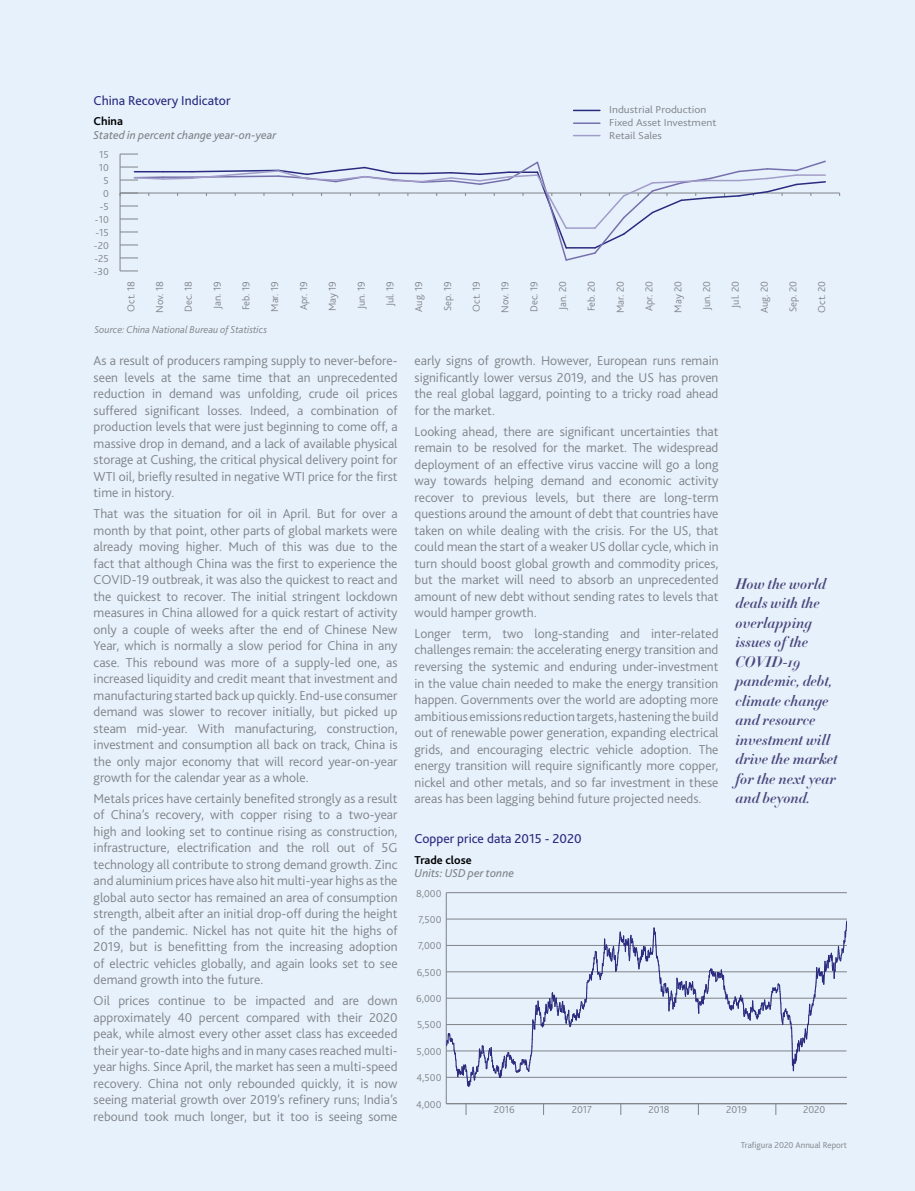
<style>
.page{position:relative;width:915px;height:1191px;background:#fff}
.page>*{position:absolute;margin:0;border:0;box-sizing:border-box;transform-origin:0 0}
.t1{font:italic 700 15px/19.5px "HTF Didot B16";color:#4a477c}
.t2{font:300 13.5px/16.5px "Bliss";color:#808387;text-align:justify}
.t3{font:13.5px "Bliss";color:#2a2a7e}
.t4{font:italic 12px "Bliss";color:#808387}
.t5{font:700 12px "Bliss";color:#000}
.t6{font:300 10.5px "Bliss";color:#808387}
.t7{font:300 10.5px/13.2px "Bliss";color:#808387;scale:1.11 1}
.t8{font:italic 300 10.5px "Bliss";color:#808387}
.t9{font:300 9px "Bliss";color:#808387}
</style>
<div class="page">
<div style="left:0;top:0;width:914px;height:1191px;background:#e6f1fc"></div>
<hr style="left:446px;top:892px;width:1px;height:211px;background:#808387">
<hr style="left:446px;top:1103px;width:400px;height:1px;background:#808387">
<hr style="left:446px;top:918px;width:400px;height:1px;background:#808387">
<hr style="left:446px;top:892px;width:400px;height:1px;background:#808387">
<svg style="left:446px;top:921px;width:400px;height:165px"></svg>
<hr style="left:120px;top:193px;width:719px;height:1px;background:#808387">
<hr style="left:120px;top:154px;width:1px;height:117px;background:#808387">
<svg style="left:120px;top:271px;width:18px;height:1px"></svg>
<hr style="left:573px;top:122px;width:26px;height:2px;background:#766fac">
<svg style="left:573px;top:110px;width:26px;height:1px"></svg>
<svg style="left:573px;top:135px;width:26px;height:1px"></svg>
<svg style="left:120px;top:154px;width:706px;height:108px"></svg>
<p class="t3" style="left:94px;top:92px;width:138px">China Recovery Indicator</p>
<p class="t5" style="left:94px;top:114px;width:31px">China</p>
<p class="t4" style="left:94px;top:128px;width:184px">Stated in percent change year-on-year</p>
<p class="t6" style="left:99px;top:148px;width:11px">15</p>
<p class="t6" style="left:99px;top:161px;width:12px">10</p>
<p class="t6" style="left:103px;top:174px;width:7px">5</p>
<p class="t6" style="left:103px;top:187px;width:7px">0</p>
<p class="t6" style="left:100px;top:200px;width:11px">-5</p>
<p class="t6" style="left:95px;top:213px;width:15px">-10</p>
<p class="t6" style="left:95px;top:226px;width:15px">-15</p>
<p class="t6" style="left:94px;top:239px;width:16px">-20</p>
<p class="t6" style="left:94px;top:252px;width:16px">-25</p>
<p class="t6" style="left:94px;top:265px;width:17px">-30</p>
<p class="t6" style="left:124px;top:312px;width:32px;rotate:-90deg">Oct. 18</p>
<p class="t6" style="left:153px;top:313px;width:33px;rotate:-90deg">Nov. 18</p>
<p class="t6" style="left:182px;top:312px;width:32px;rotate:-90deg">Dec. 18</p>
<p class="t6" style="left:211px;top:309px;width:29px;rotate:-90deg">Jan. 19</p>
<p class="t6" style="left:239px;top:310px;width:31px;rotate:-90deg">Feb. 19</p>
<p class="t6" style="left:268px;top:312px;width:32px;rotate:-90deg">Mar. 19</p>
<p class="t6" style="left:297px;top:310px;width:30px;rotate:-90deg">Apr. 19</p>
<p class="t6" style="left:326px;top:311px;width:32px;rotate:-90deg">May 19</p>
<p class="t6" style="left:354px;top:309px;width:30px;rotate:-90deg">Jun. 19</p>
<p class="t8" style="left:94px;top:323px;width:174px">Source: China National Bureau of Statistics</p>
<p class="t6" style="left:383px;top:306px;width:27px;rotate:-90deg">Jul. 19</p>
<p class="t2" style="left:94px;top:352px;width:305px">As a result of producers ramping supply to never-before&shy;seen levels at the same time that an unprecedented reduction in demand was unfolding, crude oil prices suffered significant losses. Indeed, a combination of production levels that were just beginning to come off, a massive drop in demand, and a lack of available physical storage at Cushing, the critical physical delivery point for WTI oil, briefly resulted in negative WTI price for the first time in history.</p>
<p class="t2" style="left:94px;top:505px;width:305px">That was the situation for oil in April. But for over a month by that point, other parts of global markets were already moving higher. Much of this was due to the fact that although China was the first to experience the COVID-19 outbreak, it was also the quickest to react and the quickest to recover. The initial stringent lockdown measures in China allowed for a quick restart of activity only a couple of weeks after the end of Chinese New Year, which is normally a slow period for China in any case. This rebound was more of a supply-led one, as increased liquidity and credit meant that investment and manufacturing started back up quickly. End-use consumer demand was slower to recover initially, but picked up steam mid-year. With manufacturing, construction, investment and consumption all back on track, China is the only major economy that will record year-on-year growth for the calendar year as a whole.</p>
<p class="t2" style="left:94px;top:790px;width:305px">Metals prices have certainly benefited strongly as a result of China’s recovery, with copper rising to a two-year high and looking set to continue rising as construction, infrastructure, electrification and the roll out of 5G technology all contribute to strong demand growth. Zinc and aluminium prices have also hit multi-year highs as the global auto sector has remained an area of consumption strength, albeit after an initial drop-off during the height of the pandemic. Nickel has not quite hit the highs of 2019, but is benefitting from the increasing adoption of electric vehicles globally, and again looks set to see demand growth into the future.</p>
<p class="t2" style="left:94px;top:992px;width:305px">Oil prices continue to be impacted and are down approximately 40 percent compared with their 2020 peak, while almost every other asset class has exceeded their year-to-date highs and in many cases reached multi&shy;year highs. Since April, the market has seen a multi-speed recovery. China not only rebounded quickly, it is now seeing material growth over 2019’s refinery runs; India’s rebound took much longer, but it too is seeing some</p>
<p class="t7" style="left:609px;top:103px;width:89px">Industrial Production</p>
<p class="t7" style="left:609px;top:116px;width:98px">Fixed Asset Investment<br>Retail Sales</p>
<p class="t6" style="left:412px;top:312px;width:32px;rotate:-90deg">Aug. 19</p>
<p class="t6" style="left:441px;top:311px;width:31px;rotate:-90deg">Sep. 19</p>
<p class="t6" style="left:469px;top:311px;width:32px;rotate:-90deg">Oct. 19</p>
<p class="t6" style="left:498px;top:313px;width:33px;rotate:-90deg">Nov. 19</p>
<p class="t6" style="left:527px;top:312px;width:32px;rotate:-90deg">Dec. 19</p>
<p class="t6" style="left:556px;top:310px;width:30px;rotate:-90deg">Jan. 20</p>
<p class="t6" style="left:584px;top:311px;width:32px;rotate:-90deg">Feb. 20</p>
<p class="t6" style="left:613px;top:313px;width:33px;rotate:-90deg">Mar. 20</p>
<p class="t6" style="left:642px;top:311px;width:32px;rotate:-90deg">Apr. 20</p>
<p class="t6" style="left:671px;top:312px;width:33px;rotate:-90deg">May 20</p>
<p class="t6" style="left:699px;top:310px;width:31px;rotate:-90deg">Jun. 20</p>
<p class="t6" style="left:728px;top:308px;width:28px;rotate:-90deg">Jul. 20</p>
<p class="t6" style="left:757px;top:313px;width:34px;rotate:-90deg">Aug. 20</p>
<p class="t6" style="left:786px;top:312px;width:33px;rotate:-90deg">Sep. 20</p>
<p class="t6" style="left:815px;top:313px;width:33px;rotate:-90deg">Oct. 20</p>
<p class="t2" style="left:414px;top:353px;width:305px">early signs of growth. However, European runs remain significantly lower versus 2019, and the US has proven the real global laggard, pointing to a tricky road ahead for the market.</p>
<p class="t2" style="left:414px;top:423px;width:305px">Looking ahead, there are significant uncertainties that remain to be resolved for the market. The widespread deployment of an effective virus vaccine will go a long way towards helping demand and economic activity recover to previous levels, but there are long-term questions around the amount of debt that countries have taken on while dealing with the crisis. For the US, that could mean the start of a weaker US dollar cycle, which in turn should boost global growth and commodity prices, but the market will need to absorb an unprecedented amount of new debt without sending rates to levels that would hamper growth.</p>
<p class="t2" style="left:414px;top:625px;width:305px">Longer term, two long-standing and inter-related challenges remain: the accelerating energy transition and reversing the systemic and enduring under-investment in the value chain needed to make the energy transition happen. Governments over the world are adopting more ambitious emissions reduction targets, hastening the build out of renewable power generation, expanding electrical grids, and encouraging electric vehicle adoption. The energy transition will require significantly more copper, nickel and other metals, and so far investment in these areas has been lagging behind future projected needs.</p>
<p class="t3" style="left:414px;top:830px;width:168px">Copper price data 2015 - 2020</p>
<p class="t5" style="left:414px;top:852px;width:59px">Trade close</p>
<p class="t4" style="left:414px;top:867px;width:101px">Units: USD per tonne</p>
<p class="t6" style="left:416px;top:886px;width:27px">8,000</p>
<p class="t6" style="left:418px;top:913px;width:24px">7,500</p>
<p class="t6" style="left:418px;top:939px;width:25px">7,000</p>
<p class="t6" style="left:416px;top:965px;width:26px">6,500</p>
<p class="t6" style="left:416px;top:992px;width:27px">6,000</p>
<p class="t6" style="left:417px;top:1018px;width:26px">5,500</p>
<p class="t6" style="left:416px;top:1044px;width:26px">5,000</p>
<p class="t6" style="left:416px;top:1071px;width:26px">4,500</p>
<p class="t1" style="left:735px;top:573px;width:104px">How the world deals with the overlapping issues of the<br>COVID-19 pandemic, debt, climate change and resource investment will drive the market for the next year and beyond.</p>
<p class="t6" style="left:416px;top:1097px;width:27px">4,000</p>
<p class="t6" style="left:493px;top:1102px;width:22px">2016</p>
<p class="t6" style="left:571px;top:1102px;width:22px">2017</p>
<p class="t6" style="left:648px;top:1102px;width:23px">2018</p>
<p class="t6" style="left:726px;top:1102px;width:22px">2019</p>
<p class="t6" style="left:802px;top:1102px;width:24px">2020</p>
<p class="t9" style="left:740px;top:1139px;width:107px">Trafigura 2020 Annual Report</p>
</div>
